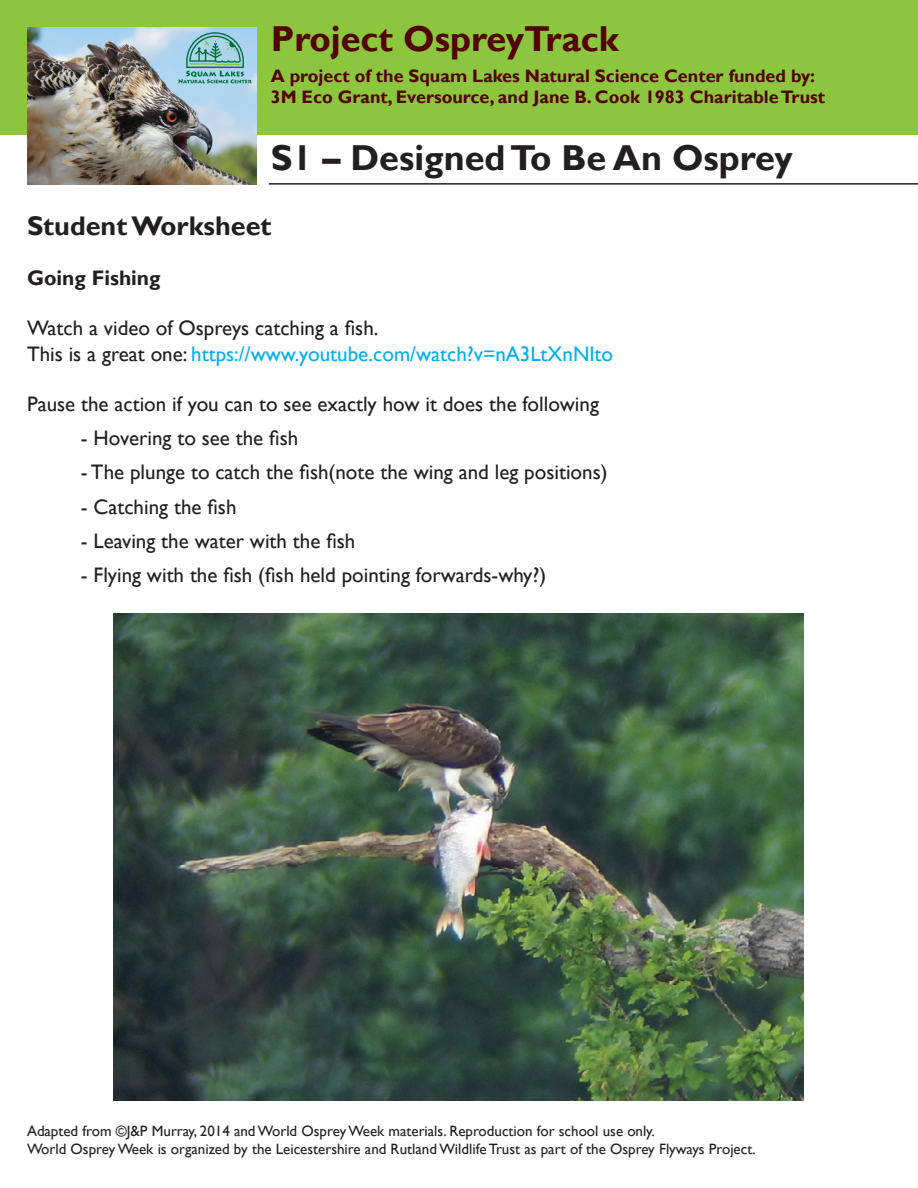
<style>
.page{position:relative;width:918px;height:1188px;background:#fff}
.page>*{position:absolute;margin:0;border:0;box-sizing:border-box;transform-origin:0 0}
.t1{font:700 36px "Gill Sans";color:#231f20}
.t2{font:700 36px "Gill Sans";color:#530000}
.t3{font:700 27px "Gill Sans";color:#231f20}
.t4{font:21px/25.2px "Gill Sans";color:#231f20}
.t5{font:700 21px "Gill Sans";color:#231f20}
.t6{font:700 18px/21.6px "Gill Sans";color:#530000}
.t7{font:15px/18px "Gill Sans";color:#231f20}
.s1{color:#00aeef}
</style>
<div class="page">
<hr style="left:269px;top:183px;width:649px;height:2px;background:#231f20">
<div style="left:0;top:0;width:918px;height:134px;background:#8bc63e"></div>
<img style="left:27px;top:27px;width:229px;height:157px">
<svg style="left:178px;top:32px;width:74px;height:51px;background:#85bdc3"></svg>
<img style="left:114px;top:614px;width:690px;height:486px">
<h1 class="t2" style="left:271px;top:17px;width:349px">Project OspreyTrack</h1>
<p class="t6" style="left:271px;top:65px;width:556px">A project of the Squam Lakes Natural Science Center funded by:<br>3M Eco Grant, Eversource, and Jane B. Cook 1983 Charitable Trust</p>
<h1 class="t1" style="left:271px;top:136px;width:524px">S1 – Designed To Be An Osprey</h1>
<p class="t3" style="left:27px;top:209px;width:246px">Student Worksheet</p>
<p class="t5" style="left:27px;top:265px;width:135px">Going Fishing</p>
<p class="t4" style="left:27px;top:316px;width:588px">Watch a video of Ospreys catching a fish.<br>This is a great one: <span class="s1">https://www.youtube.com/watch?v=nA3LtXnNIto</span></p>
<p class="t4" style="left:27px;top:392px;width:573px">Pause the action if you can to see exactly how it does the following</p>
<p class="t4" style="left:81px;top:426px;width:219px">- Hovering to see the fish</p>
<p class="t4" style="left:81px;top:460px;width:528px">- The plunge to catch the fish(note the wing and leg positions)</p>
<p class="t4" style="left:81px;top:494px;width:157px">- Catching the fish</p>
<p class="t4" style="left:81px;top:529px;width:276px">- Leaving the water with the fish</p>
<p class="t4" style="left:81px;top:563px;width:467px">- Flying with the fish (fish held pointing forwards-why?)</p>
<p class="t7" style="left:27px;top:1122px;width:730px">Adapted from ©J&amp;P Murray, 2014 and World Osprey Week materials. Reproduction for school use only.<br>World Osprey Week is organized by the Leicestershire and Rutland Wildlife Trust as part of the Osprey Flyways Project.</p>
</div>
